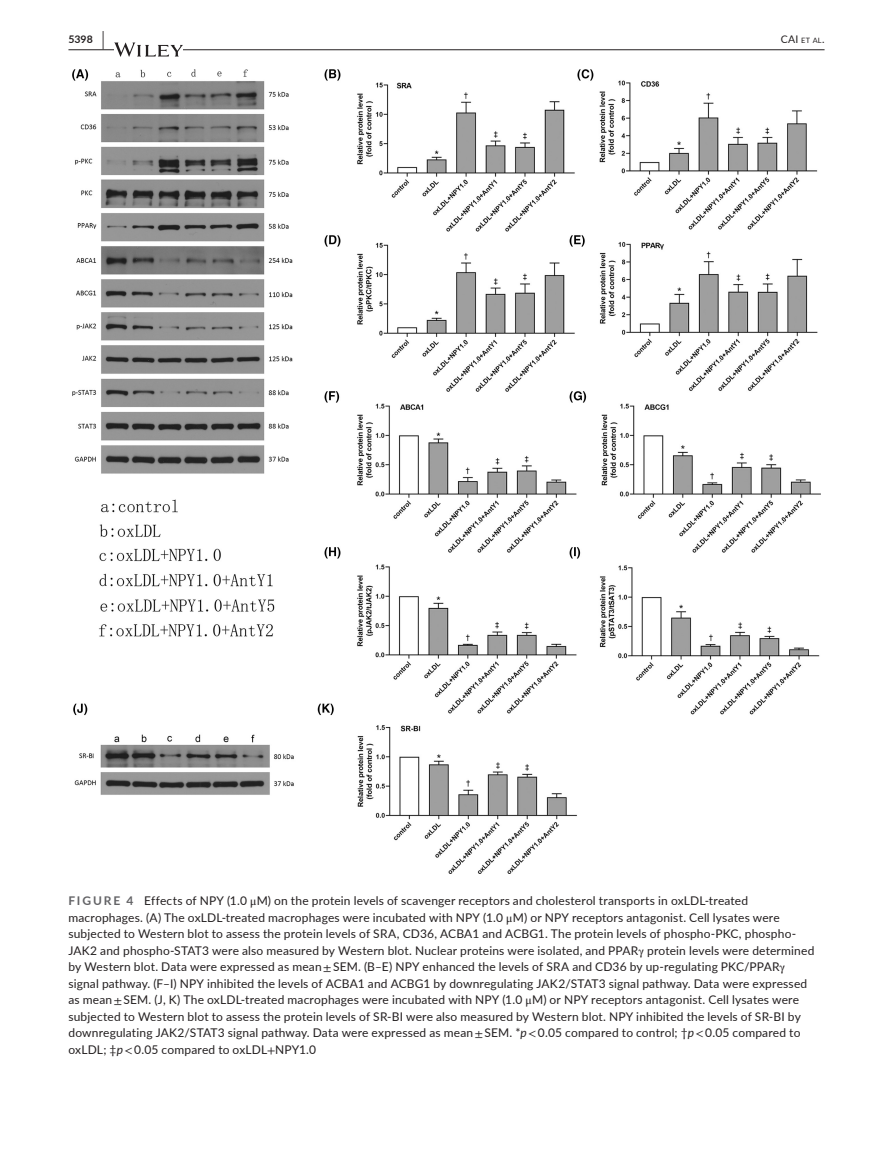
<style>
.page{position:relative;width:893px;height:1174px;background:#fff}
.page>*{position:absolute;margin:0;border:0;box-sizing:border-box;transform-origin:0 0}
.t1{font:12px/16.5px "Lato";letter-spacing:.015em;color:#231f20}
.t2{font:10.5px "Lato";color:#231f20}
.t3{font:700 10.5px "Lato";color:#231f20}
.s1{font-size:19.5px}
.s2{font-size:7.35px}
.s3{font-weight:700;color:#636366}
.s4{font-family:"STIX"}
.s5{font-style:italic}
</style>
<div class="page">
<hr style="left:68px;top:49px;width:756px;height:1px;background:#231f20">
<svg style="left:114px;top:42px;width:69px;height:15px"></svg>
<img style="left:72px;top:69px;width:749px;height:804px">
<p class="t3" style="left:68px;top:31px;width:37px">5398 <span class="s1">|</span></p>
<p class="t2" style="left:781px;top:31px;width:45px">CAI <span class="s2">et al</span>.</p>
<p class="t1" style="left:68px;top:892px;width:747px"><span class="s3">FIGURE 4</span> Effects of NPY (1.0 <span class="s4">μ</span>M) on the protein levels of scavenger receptors and cholesterol transports in oxLDL-treated macrophages. (A) The oxLDL-treated macrophages were incubated with NPY (1.0 <span class="s4">μ</span>M) or NPY receptors antagonist. Cell lysates were subjected to Western blot to assess the protein levels of SRA, CD36, ACBA1 and ACBG1. The protein levels of phospho-PKC, phospho-JAK2 and phospho-STAT3 were also measured by Western blot. Nuclear proteins were isolated, and PPAR<span class="s4">γ</span> protein levels were determined by Western blot. Data were expressed as mean <span class="s4">±</span> SEM. (B–E) NPY enhanced the levels of SRA and CD36 by up-regulating PKC/PPAR<span class="s4">γ </span>signal pathway. (F–I) NPY inhibited the levels of ACBA1 and ACBG1 by downregulating JAK2/STAT3 signal pathway. Data were expressed as mean <span class="s4">±</span> SEM. (J, K) The oxLDL-treated macrophages were incubated with NPY (1.0 <span class="s4">μ</span>M) or NPY receptors antagonist. Cell lysates were subjected to Western blot to assess the protein levels of SR-BI were also measured by Western blot. NPY inhibited the levels of SR-BI by downregulating JAK2/STAT3 signal pathway. Data were expressed as mean <span class="s4">±</span> SEM. *<span class="s5">p</span><span class="s4">&lt;</span> 0.05 compared to control; †<span class="s5">p</span><span class="s4">&lt;</span> 0.05 compared to oxLDL; ‡<span class="s5">p</span><span class="s4">&lt;</span> 0.05 compared to oxLDL<span class="s4">+</span>NPY1.0</p>
</div>
